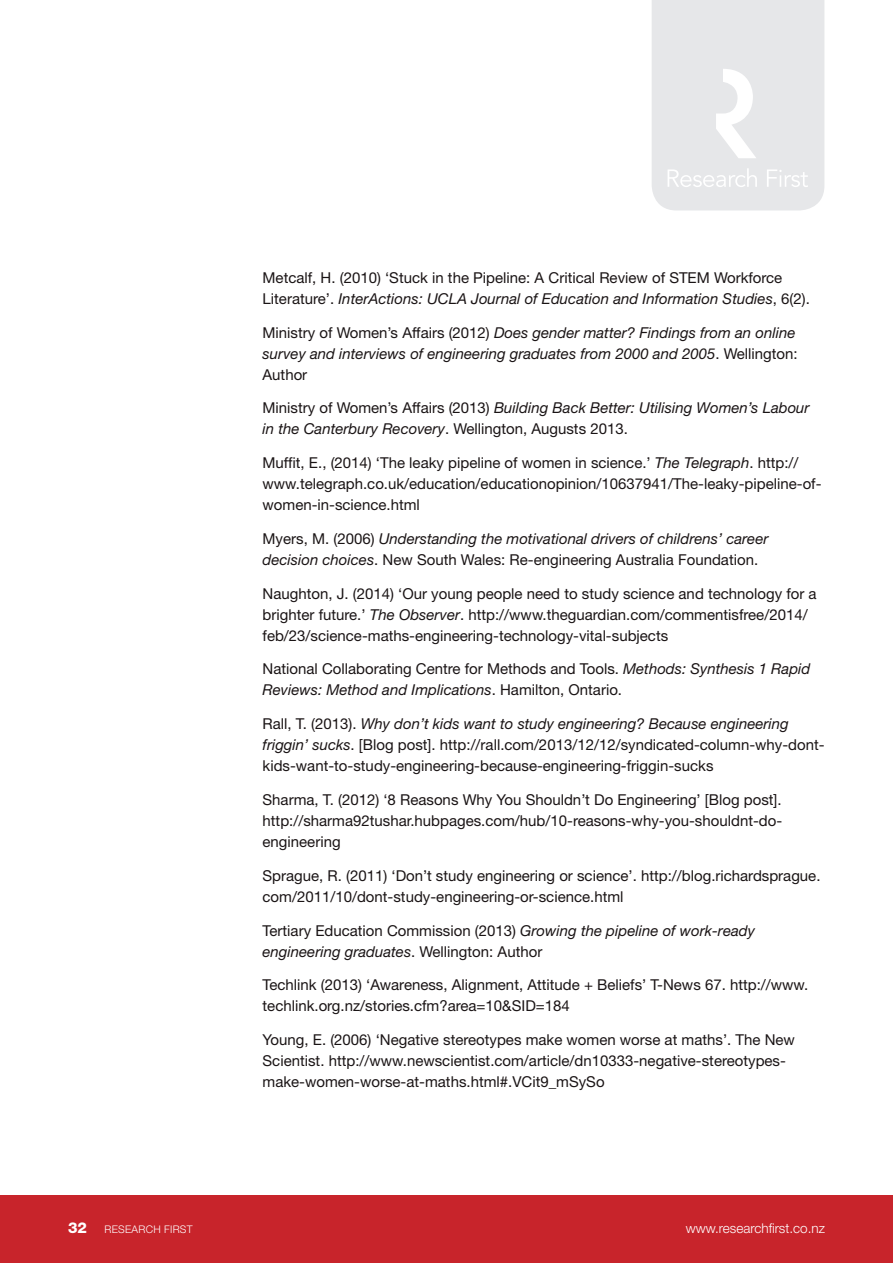
<style>
.page{position:relative;width:893px;height:1263px;background:#fff}
.page>*{position:absolute;margin:0;border:0;box-sizing:border-box;transform-origin:0 0}
.Body_copy{font:15px/21px "Helvetica Neue LT Std";color:#1a1415}
.Body_copy-2{font:italic 15px/21px "Helvetica Neue LT Std";color:#1a1415}
.t1{font:300 13.5px "Helvetica Neue LT Std";color:#fff}
.t2{font:300 10.5px "Helvetica Neue LT Std";letter-spacing:.025em;color:#fff}
.s1{font-style:italic}
.s2{font-style:normal}
.s3{font-weight:800;font-size:15px}
</style>
<div class="page">
<div style="left:0;top:1195px;width:893px;height:68px;background:#c8242b"></div>
<svg style="left:652px;top:0;width:172px;height:210px;background:#e7e8ea"></svg>
<p class="Body_copy" style="left:263px;top:267px;width:549px">Metcalf, H. (2010) ‘Stuck in the Pipeline: A Critical Review of STEM Workforce<br>Literature’. <span class="s1">InterActions: UCLA Journal of Education and Information Studies</span>, 6(2).</p>
<p class="Body_copy-2" style="left:263px;top:322px;width:537px"><span class="s2">Ministry of Women’s Affairs (2012)</span> Does gender matter? Findings from an online survey and interviews of engineering graduates from 2000 and 2005<span class="s2">. Wellington:<br>Author</span></p>
<p class="Body_copy-2" style="left:263px;top:397px;width:549px"><span class="s2">Ministry of Women’s Affairs (2013)</span> Building Back Better: Utilising Women’s Labour in the Canterbury Recovery<span class="s2">. Wellington, Augusts 2013.</span></p>
<p class="Body_copy" style="left:263px;top:452px;width:560px">Muffit, E., (2014) ‘The leaky pipeline of women in science.’ <span class="s1">The Telegraph</span>. http:// www.telegraph.co.uk/education/educationopinion/10637941/The-leaky-pipeline-of&shy;women-in-science.html</p>
<p class="Body_copy-2" style="left:263px;top:528px;width:507px"><span class="s2">Myers, M. (2006)</span> Understanding the motivational drivers of childrens’ career decision choices<span class="s2">. New South Wales: Re-engineering Australia Foundation.</span></p>
<p class="Body_copy" style="left:263px;top:583px;width:556px">Naughton, J. (2014) ‘Our young people need to study science and technology for a brighter future.’ <span class="s1">The Observer</span>. http://www.theguardian.com/commentisfree/2014/ feb/23/science-maths-engineering-technology-vital-subjects</p>
<p class="Body_copy" style="left:263px;top:658px;width:549px">National Collaborating Centre for Methods and Tools. <span class="s1">Methods: Synthesis 1 Rapid<br>Reviews: Method and Implications</span>. Hamilton, Ontario.</p>
<p class="Body_copy" style="left:263px;top:713px;width:564px">Rall, T. (2013). <span class="s1">Why don’t kids want to study engineering? Because engineering friggin’ sucks</span>. [Blog post]. http://rall.com/2013/12/12/syndicated-column-why-dont&shy;kids-want-to-study-engineering-because-engineering-friggin-sucks</p>
<p class="Body_copy" style="left:263px;top:789px;width:521px;text-align:justify">Sharma, T. (2012) ‘8 Reasons Why You Shouldn’t Do Engineering’ [Blog post]. http://sharma92tushar.hubpages.com/hub/10-reasons-why-you-shouldnt-do&shy;engineering</p>
<p class="Body_copy" style="left:263px;top:865px;width:559px">Sprague, R. (2011) ‘Don’t study engineering or science’. http://blog.richardsprague. com/2011/10/dont-study-engineering-or-science.html</p>
<p class="Body_copy" style="left:263px;top:919px;width:494px">Tertiary Education Commission (2013) <span class="s1">Growing the pipeline of work-ready engineering graduates</span>. Wellington: Author</p>
<p class="Body_copy" style="left:263px;top:974px;width:547px">Techlink (2013) ‘Awareness, Alignment, Attitude + Beliefs’ T-News 67. http://www. techlink.org.nz/stories.cfm?area=10&amp;SID=184</p>
<p class="Body_copy" style="left:263px;top:1029px;width:534px">Young, E. (2006) ‘Negative stereotypes make women worse at maths’. The New<br>Scientist. http://www.newscientist.com/article/dn10333-negative-stereotypes&shy;make-women-worse-at-maths.html#.VCit9_mSySo</p>
<p class="t2" style="left:68px;top:1223px;width:126px"><span class="s3">32</span> RESEARCH FIRST</p>
<p class="t1" style="left:686px;top:1220px;width:141px">www.researchfirst.co.nz</p>
</div>
